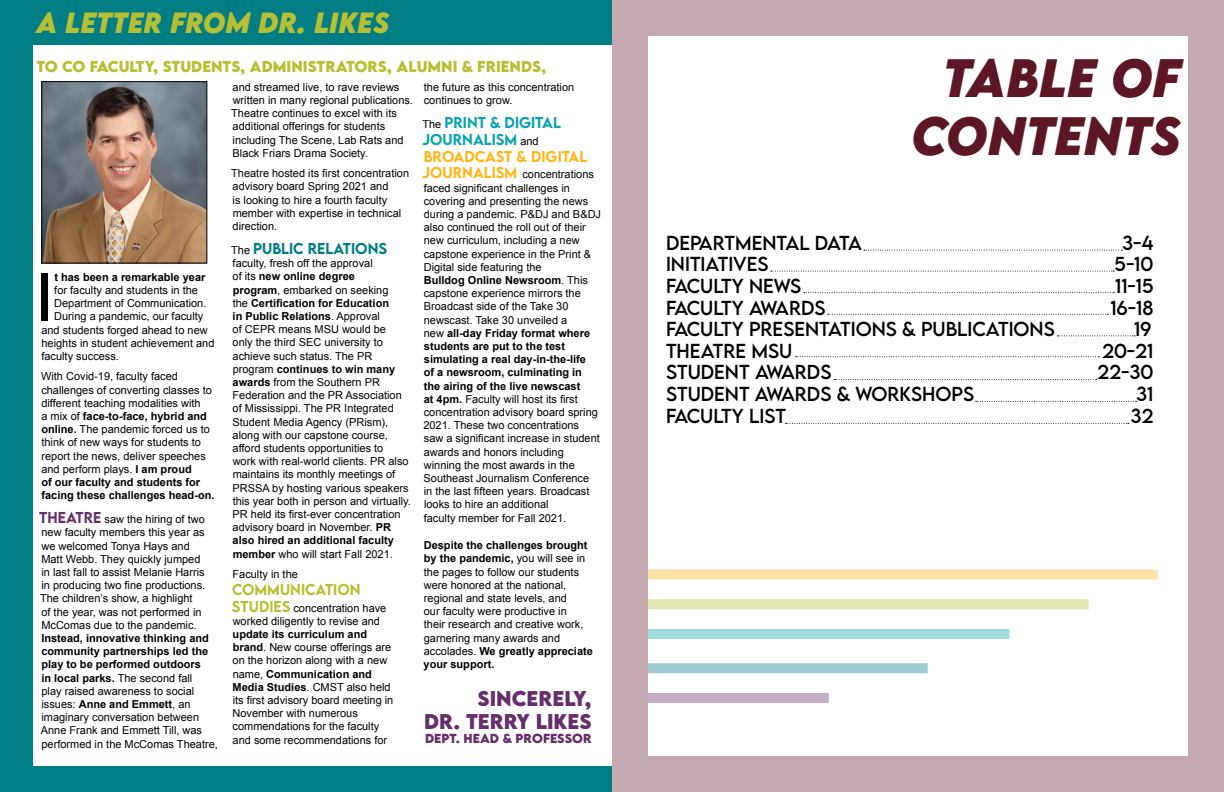
<style>
.page{position:relative;width:1224px;height:792px;background:#fff}
.page>*{position:absolute;margin:0;border:0;box-sizing:border-box;transform-origin:0 0}
.t1{font:66.3px "Arial";color:#000}
.t2{font:italic 700 48px/57.6px "LEMONMILK";color:#5d1625;text-align:right}
.t3{font:italic 700 26px "LEMONMILK";color:#b7c034}
.t4{font:700 19px "LEMONMILK";color:#662f6c}
.t5{font:18px "LEMONMILK";color:#000}
.t6{font:18px "LEMONMILK";letter-spacing:-.035em;color:#000}
.t7{font:700 14px "LEMONMILK";color:#b7c034}
.t8{font:500 14px/16.8px "LEMONMILK";color:#0ba3ad}
.t9{font:500 14px "LEMONMILK";color:#fdb71a}
.t10{font:500 14px "LEMONMILK";color:#007e83}
.t11{font:500 14px "LEMONMILK";color:#b7c034}
.t12{font:700 11.6px "LEMONMILK";color:#662f6c}
.t13{font:11px/13.2px "Arial";color:#000}
.t14{font:700 11px "Arial";color:#000}
.s1{font-weight:700}
.s2{font-family:"LEMONMILK";font-weight:500;font-size:14px;color:#662f6c}
.s3{font-family:"Arial";font-weight:400;font-size:11px;color:#000}
.s4{font-family:"LEMONMILK";font-weight:500;font-size:14px;color:#b7c034}
.s5{font-family:"LEMONMILK";font-weight:500;font-size:14px;color:#fdb71a}
</style>
<div class="page">
<div style="left:612px;top:0;width:612px;height:792px;background:#c5abb1"></div>
<div style="left:648px;top:36px;width:540px;height:720px;background:#fff"></div>
<div style="left:648px;top:599px;width:441px;height:10px;background:#e3e6b0"></div>
<div style="left:648px;top:629px;width:361px;height:10px;background:#a0dbdf"></div>
<div style="left:648px;top:663px;width:280px;height:10px;background:#9cccce"></div>
<div style="left:648px;top:570px;width:510px;height:10px;background:#fee3a6"></div>
<div style="left:648px;top:693px;width:181px;height:10px;background:#c3aec5"></div>
<div style="left:23px;top:0;width:589px;height:45px;background:#007e83"></div>
<div style="left:0;top:0;width:33px;height:792px;background:#007e83"></div>
<img style="left:44px;top:83px;width:161px;height:178px">
<div style="left:42px;top:81px;width:165px;height:182px;border:1px solid #000101"></div>
<div style="left:0;top:767px;width:612px;height:25px;background:#007e83"></div>
<svg style="left:864px;top:250px;width:258px;height:1px"></svg>
<svg style="left:771px;top:271px;width:343px;height:1px"></svg>
<svg style="left:804px;top:292px;width:310px;height:1px"></svg>
<svg style="left:828px;top:314px;width:280px;height:1px"></svg>
<svg style="left:1058px;top:336px;width:77px;height:1px"></svg>
<svg style="left:796px;top:356px;width:303px;height:1px"></svg>
<svg style="left:834px;top:379px;width:263px;height:1px"></svg>
<svg style="left:976px;top:401px;width:161px;height:1px"></svg>
<svg style="left:786px;top:423px;width:343px;height:1px"></svg>
<h3 class="t3" style="left:36px;top:5px;width:355px">A LETTER FROM DR. LIKES</h3>
<p class="t7" style="left:37px;top:57px;width:71px">TO CO FACULT</p>
<p class="t7" style="left:145px;top:57px;width:68px">Y, STU DENT</p>
<p class="t7" style="left:231px;top:57px;width:97px">S, ADMINISTRATOR</p>
<p class="t7" style="left:378px;top:57px;width:30px">S, ALU</p>
<p class="t7" style="left:428px;top:57px;width:120px">MNI &amp; FRIENDS,</p>
<h1 class="t1" style="left:35px;top:254px;width:20px">I</h1>
<p class="t14" style="left:54px;top:270px;width:153px">t has been a remarkable year</p>
<p class="t13" style="left:54px;top:284px;width:145px">for faculty and students in the</p>
<p class="t13" style="left:54px;top:297px;width:154px">Department of Communication.</p>
<p class="t13" style="left:54px;top:310px;width:151px">During a pandemic, our faculty</p>
<p class="t13" style="left:41px;top:323px;width:168px">and students forged ahead to new</p>
<p class="t13" style="left:41px;top:337px;width:175px">heights in student achievement and</p>
<p class="t13" style="left:41px;top:350px;width:79px">faculty success.</p>
<p class="t13" style="left:41px;top:370px;width:175px">With Covid-19, faculty faced challenges of converting classes to different teaching modalities with<br>a mix of <span class="s1">face-to-face, hybrid and online.</span> The pandemic forced us to think of new ways for students to report the news, deliver speeches and perform plays. <span class="s1">I am proud<br>of our faculty and students for facing these challenges head-on.</span></p>
<p class="t13" style="left:39px;top:513px;width:168px"><span class="s2">THEATRE</span> saw the hiring of two new faculty members this year as we welcomed Tonya Hays and<br>Matt Webb. They quickly jumped in last fall to assist Melanie Harris in producing two fine productions.<br>The children’s show, a highlight<br>of the year, was not performed in<br>McComas due to the pandemic.</p>
<p class="t13" style="left:41px;top:632px;width:179px"><span class="s1">Instead, innovative thinking and community partnerships led the play to be performed outdoors<br>in local parks.</span> The second fall<br>play raised awareness to social issues: <span class="s1">Anne and Emmett</span>, an imaginary conversation between<br>Anne Frank and Emmett Till, was performed in the McComas Theatre,</p>
<p class="t13" style="left:231px;top:81px;width:183px">and streamed live, to rave reviews written in many regional publications.<br>Theatre continues to excel with its additional offerings for students including The Scene, Lab Rats and Black Friars Drama Society.</p>
<p class="t13" style="left:231px;top:167px;width:179px">Theatre hosted its first concentration advisory board Spring 2021 and<br>is looking to hire a fourth faculty member with expertise in technical direction.</p>
<p class="t10" style="left:231px;top:239px;width:157px"><span class="s3">The</span> PUBLIC RELATIONS</p>
<p class="t13" style="left:232px;top:257px;width:180px">faculty, fresh off the approval<br>of its <span class="s1">new online degree<br>program</span>, embarked on seeking<br>the <span class="s1">Certification for Education<br>in Public Relations</span>. Approval<br>of CEPR means MSU would be<br>only the third SEC university to achieve such status. The PR program <span class="s1">continues to win many awards</span> from the Southern PR<br>Federation and the PR Association of Mississippi. The PR Integrated<br>Student Media Agency (PRism), along with our capstone course, afford students opportunities to<br>work with real-world clients. PR also maintains its monthly meetings of<br>PRSSA by hosting various speakers this year both in person and virtually.<br>PR held its first-ever concentration advisory board in November. <span class="s1">PR also hired an additional faculty member</span> who will start Fall 2021.</p>
<p class="t13" style="left:233px;top:568px;width:67px">Faculty in the</p>
<p class="t11" style="left:232px;top:580px;width:130px">COMMUNICATION</p>
<p class="t13" style="left:232px;top:601px;width:156px"><span class="s4">STUDIES</span> concentration have worked diligently to revise and</p>
<p class="t13" style="left:233px;top:628px;width:162px"><span class="s1">update its curriculum and brand</span>. New course offerings are on the horizon along with a new name, <span class="s1">Communication and<br>Media Studies</span>. CMST also held its first advisory board meeting in<br>November with numerous commendations for the faculty and some recommendations for</p>
<p class="t13" style="left:424px;top:81px;width:152px">the future as this concentration continues to grow.</p>
<p class="t8" style="left:422px;top:114px;width:123px"><span class="s3">The</span> PRINT &amp; DIGITAL<br>JOURNAL</p>
<p class="t8" style="left:492px;top:131px;width:16px">ISM</p>
<p class="t13" style="left:520px;top:135px;width:20px">and</p>
<p class="t9" style="left:424px;top:147px;width:20px">BROADCAST</p>
<p class="t9" style="left:517px;top:147px;width:55px">&amp; DIGITAL</p>
<p class="t9" style="left:422px;top:164px;width:20px">JOURNAL</p>
<p class="t13" style="left:423px;top:168px;width:179px;text-indent:68px"><span class="s5">ISM</span> concentrations faced significant challenges in covering and presenting the news during a pandemic. P&amp;DJ and B&amp;DJ also continued the roll out of their new curriculum, including a new capstone experience in the Print &amp;<br>Digital side featuring the<br><span class="s1">Bulldog Online Newsroom</span>. This capstone experience mirrors the<br>Broadcast side of the Take 30 newscast. Take 30 unveiled a<br>new <span class="s1">all-day Friday format where students are put to the test simulating a real day-in-the-life<br>of a newsroom, culminating in<br>the airing of the live newscast<br>at 4pm.</span> Faculty will host its first concentration advisory board spring<br>2021. These two concentrations saw a significant increase in student awards and honors including winning the most awards in the<br>Southeast Journalism Conference<br>in the last fifteen years. Broadcast looks to hire an additional<br>faculty member for Fall 2021.</p>
<p class="t13" style="left:424px;top:539px;width:171px"><span class="s1">Despite the challenges brought by the pandemic,</span> you will see in the pages to follow our students were honored at the national, regional and state levels, and<br>our faculty were productive in<br>their research and creative work, garnering many awards and accolades. <span class="s1">We greatly appreciate your support.</span></p>
<h3 class="t4" style="left:478px;top:686px;width:33px">SINCEREL</h3>
<h3 class="t4" style="left:573px;top:686px;width:20px">Y,</h3>
<h3 class="t4" style="left:424px;top:709px;width:68px">DR. TERR</h3>
<h3 class="t4" style="left:516px;top:709px;width:77px">Y LIKES</h3>
<p class="t12" style="left:425px;top:731px;width:9px">DEPT</p>
<p class="t12" style="left:456px;top:731px;width:127px">. HEAD &amp; PROFESSOR</p>
<h2 class="t2" style="left:911px;top:50px;width:271px">TABLE OF<br>CONTENTS</h2>
<h3 class="t5" style="left:666px;top:231px;width:197px">DEPARTMENTAL DATA</h3>
<h3 class="t5" style="left:1122px;top:231px;width:33px">3-4</h3>
<h3 class="t5" style="left:666px;top:253px;width:104px">INITIATIVES</h3>
<h3 class="t5" style="left:1115px;top:253px;width:40px">5-10</h3>
<h3 class="t5" style="left:666px;top:274px;width:152px">FACULTY NEWS</h3>
<h3 class="t5" style="left:1115px;top:274px;width:40px">11-15</h3>
<h3 class="t6" style="left:666px;top:296px;width:161px">FACULTY AWARDS</h3>
<h3 class="t5" style="left:1110px;top:296px;width:45px">16-18</h3>
<h3 class="t5" style="left:666px;top:317px;width:21px">FACULTY</h3>
<h3 class="t5" style="left:749px;top:317px;width:58px">PRESENTAT</h3>
<h3 class="t5" style="left:851px;top:317px;width:135px">IONS &amp; PUBLICAT</h3>
<h3 class="t5" style="left:1009px;top:317px;width:48px">IONS</h3>
<h3 class="t5" style="left:1134px;top:317px;width:19px">19</h3>
<h3 class="t5" style="left:666px;top:339px;width:36px">THEATRE</h3>
<h3 class="t5" style="left:751px;top:339px;width:42px">MSU</h3>
<h3 class="t5" style="left:1102px;top:339px;width:53px">20-21</h3>
<h3 class="t5" style="left:666px;top:361px;width:61px">STU DENT</h3>
<h3 class="t5" style="left:755px;top:361px;width:14px">AWAR</h3>
<h3 class="t5" style="left:807px;top:361px;width:26px">DS</h3>
<h3 class="t5" style="left:1097px;top:361px;width:58px">22-30</h3>
<h3 class="t5" style="left:666px;top:382px;width:61px">STU DENT</h3>
<h3 class="t5" style="left:755px;top:382px;width:14px">AWAR</h3>
<h3 class="t5" style="left:807px;top:382px;width:169px">DS &amp; WORKSHOPS</h3>
<h3 class="t5" style="left:1136px;top:382px;width:19px">31</h3>
<h3 class="t5" style="left:666px;top:404px;width:21px">FACULTY</h3>
<h3 class="t5" style="left:749px;top:404px;width:56px">LIST</h3>
<h3 class="t5" style="left:1130px;top:404px;width:24px">32</h3>
</div>
